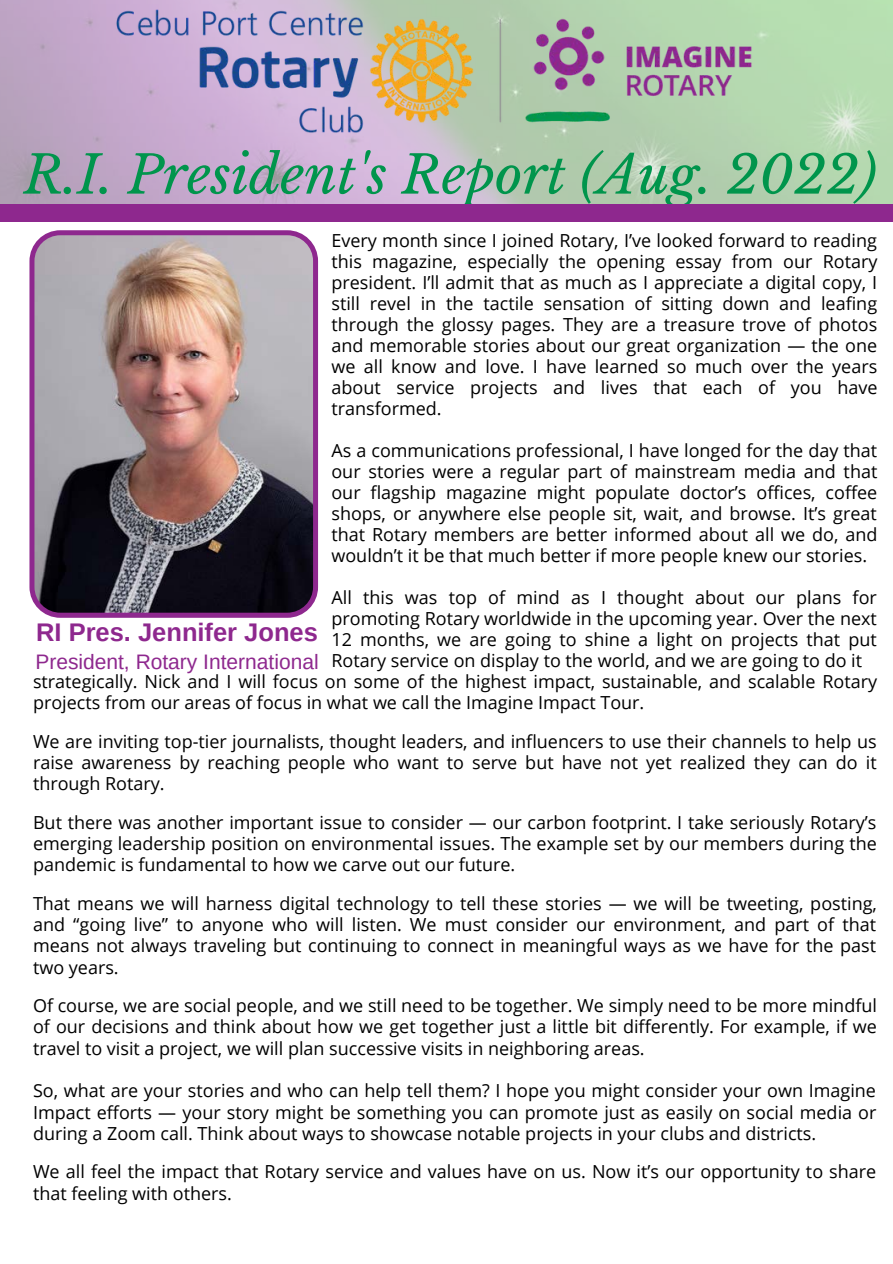
<style>
.page{position:relative;width:893px;height:1264px;background:#fff}
.page>*{position:absolute;margin:0;border:0;box-sizing:border-box;transform-origin:0 0}
.t1{font:italic 52.5px "Libre Baskerville";color:#00954c}
.t2{font:700 25.5px "Arimo";color:#8e288e}
.t3{font:21px "Arimo";color:#8e288e}
.t4{font:18px/21px "Open Sans";color:#000;text-align:justify}
</style>
<div class="page">
<img style="left:29px;top:230px;width:289px;height:387px">
<img style="left:0;top:0;width:892px;height:205px">
<img style="left:72px;top:0;width:820px;height:141px">
<div style="left:0;top:205px;width:892px;height:16px;background:#8e288e"></div>
<h1 class="t1" style="left:24px;top:143px;width:854px">R.I. President's Report (Aug. 2022)</h1>
<p class="t4" style="left:331px;top:230px;width:547px">Every month since I joined Rotary, I’ve looked forward to reading this magazine, especially the opening essay from our Rotary president. I’ll admit that as much as I appreciate a digital copy, I still revel in the tactile sensation of sitting down and leafing through the glossy pages. They are a treasure trove of photos and memorable stories about our great organization — the one we all know and love. I have learned so much over the years about service projects and lives that each of you have transformed.</p>
<p class="t4" style="left:331px;top:440px;width:547px">As a communications professional, I have longed for the day that our stories were a regular part of mainstream media and that our flagship magazine might populate doctor’s offices, coffee shops, or anywhere else people sit, wait, and browse. It’s great that Rotary members are better informed about all we do, and wouldn’t it be that much better if more people knew our stories.</p>
<p class="t4" style="left:331px;top:587px;width:547px">All this was top of mind as I thought about our plans for</p>
<p class="t4" style="left:331px;top:608px;width:547px">promoting Rotary worldwide in the upcoming year. Over the next</p>
<p class="t4" style="left:331px;top:629px;width:546px">12 months, we are going to shine a light on projects that put</p>
<p class="t4" style="left:331px;top:650px;width:532px">Rotary service on display to the world, and we are going to do it</p>
<p class="t4" style="left:33px;top:670px;width:845px">strategically. Nick and I will focus on some of the highest impact, sustainable, and scalable Rotary</p>
<p class="t4" style="left:33px;top:692px;width:613px">projects from our areas of focus in what we call the Imagine Impact Tour.</p>
<p class="t4" style="left:33px;top:730px;width:845px">We are inviting top-tier journalists, thought leaders, and influencers to use their channels to help us raise awareness by reaching people who want to serve but have not yet realized they can do it through Rotary.</p>
<p class="t4" style="left:33px;top:811px;width:845px">But there was another important issue to consider — our carbon footprint. I take seriously Rotary’s emerging leadership position on environmental issues. The example set by our members during the pandemic is fundamental to how we carve out our future.</p>
<p class="t4" style="left:33px;top:891px;width:845px">That means we will harness digital technology to tell these stories — we will be tweeting, posting, and “going live” to anyone who will listen. We must consider our environment, and part of that means not always traveling but continuing to connect in meaningful ways as we have for the past two years.</p>
<p class="t4" style="left:33px;top:994px;width:845px">Of course, we are social people, and we still need to be together. We simply need to be more mindful of our decisions and think about how we get together just a little bit differently. For example, if we travel to visit a project, we will plan successive visits in neighboring areas.</p>
<p class="t4" style="left:33px;top:1079px;width:845px">So, what are your stories and who can help tell them? I hope you might consider your own Imagine Impact efforts — your story might be something you can promote just as easily on social media or during a Zoom call. Think about ways to showcase notable projects in your clubs and districts.</p>
<p class="t4" style="left:33px;top:1160px;width:844px">We all feel the impact that Rotary service and values have on us. Now it’s our opportunity to share that feeling with others.</p>
<h2 class="t2" style="left:36px;top:618px;width:283px">RI Pres. Jennifer Jones</h2>
<p class="t3" style="left:35px;top:650px;width:285px">President, Rotary International</p>
</div>
